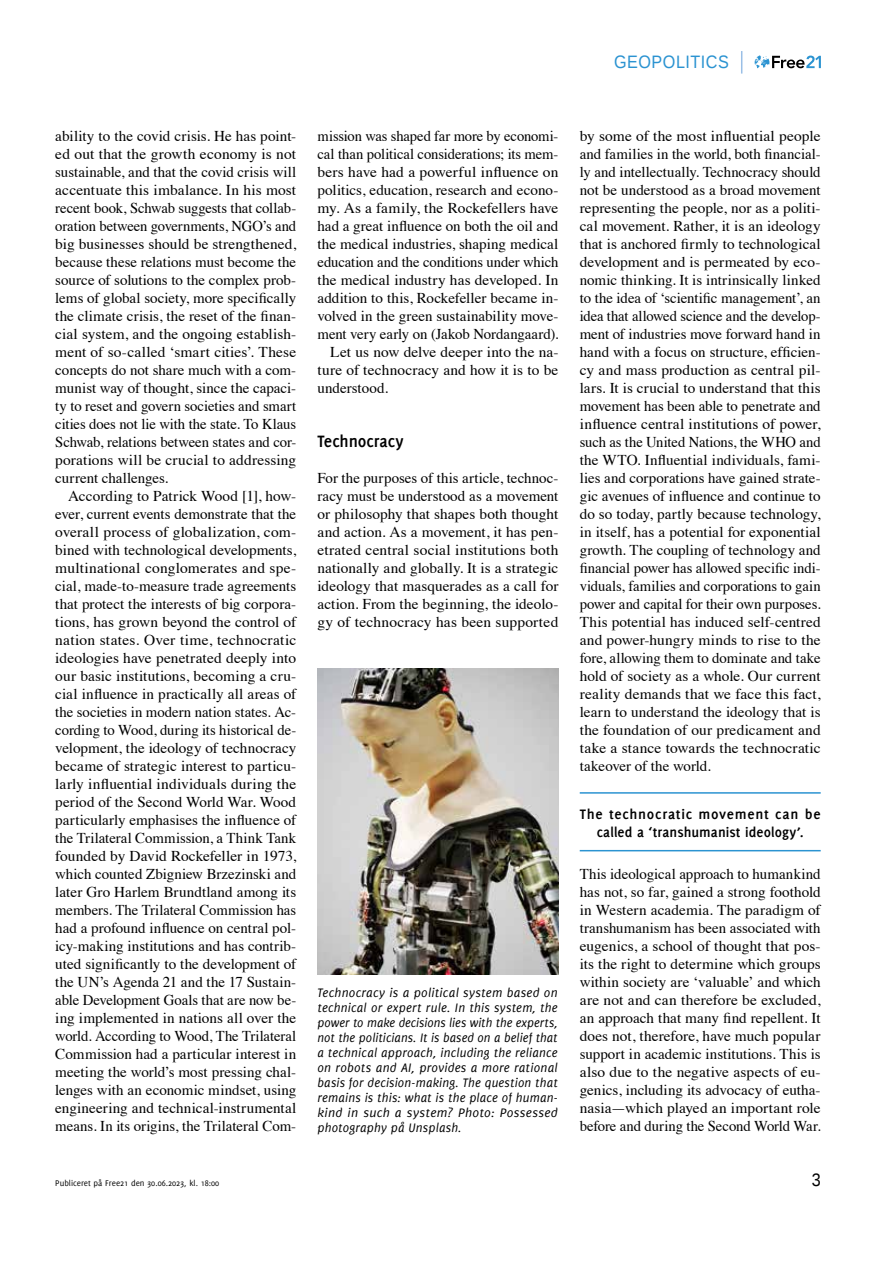
<style>
.page{position:relative;width:893px;height:1263px;background:#fff}
.page>*{position:absolute;margin:0;border:0;box-sizing:border-box;transform-origin:0 0}
.t1{font:18px "Liberation Sans";letter-spacing:.03em;color:#2b93d1;scale:.9 1}
.t2{font:700 18px "Delicious";letter-spacing:-.005em;color:#000}
.t3{font:18px "Liberation Sans";color:#000;scale:.9 1}
.t4{font:15px/18px "Times";letter-spacing:.005em;color:#000;text-align:justify}
.t5{font:700 15px/18px "Delicious";letter-spacing:.035em;color:#000;text-align:center}
.t6{font:italic 13.5px/15px "Delicious";letter-spacing:.015em;color:#000;text-align:justify}
.t7{font:9px "Delicious";color:#000}
</style>
<div class="page">
<svg style="left:755px;top:55px;width:66px;height:13px"></svg>
<svg style="left:741px;top:51px;width:1px;height:23px"></svg>
<hr style="left:580px;top:792px;width:241px;height:2px;background:#2b93d1">
<hr style="left:580px;top:850px;width:241px;height:1px;background:#2b93d1">
<img style="left:317px;top:669px;width:241px;height:306px">
<p class="t1" style="left:614px;top:52px;width:129px">GEOPOLITICS</p>
<p class="t4" style="left:55px;top:126px;width:242px">ability to the covid crisis. He has point&shy;ed out that the growth economy is not sustainable, and that the covid crisis will accentuate this imbalance. In his most recent book, Schwab suggests that collab&shy;oration between governments, NGO’s and big businesses should be strengthened, because these relations must become the source of solutions to the complex prob&shy;lems of global society, more specifically the climate crisis, the reset of the finan&shy;cial system, and the ongoing establish&shy;ment of so-called ‘smart cities’. These concepts do not share much with a com&shy;munist way of thought, since the capaci&shy;ty to reset and govern societies and smart cities does not lie with the state. To Klaus Schwab, relations between states and cor&shy;porations will be crucial to addressing current challenges.</p>
<p class="t4" style="left:55px;top:486px;width:242px;text-indent:13px">According to Patrick Wood [1], how&shy;ever, current events demonstrate that the overall process of globalization, com&shy;bined with technological developments, multinational conglomerates and spe&shy;cial, made-to-measure trade agreements that protect the interests of big corpora&shy;tions, has grown beyond the control of nation states. Over time, technocratic ideologies have penetrated deeply into our basic institutions, becoming a cru&shy;cial influence in practically all areas of the societies in modern nation states. Ac&shy;cording to Wood, during its historical de&shy;velopment, the ideology of technocracy became of strategic interest to particu&shy;larly influential individuals during the period of the Second World War. Wood particularly emphasises the influence of the Trilateral Commission, a Think Tank founded by David Rockefeller in 1973, which counted Zbigniew Brzezinski and later Gro Harlem Brundtland among its members. The Trilateral Commission has had a profound influence on central pol&shy;icy-making institutions and has contrib&shy;uted significantly to the development of the UN’s Agenda 21 and the 17 Sustain&shy;able Development Goals that are now be&shy;ing implemented in nations all over the world. According to Wood, The Trilateral Commission had a particular interest in meeting the world’s most pressing chal&shy;lenges with an economic mindset, using engineering and technical-instrumental means. In its origins, the Trilateral Com-</p>
<p class="t4" style="left:317px;top:126px;width:242px">mission was shaped far more by economi-</p>
<p class="t4" style="left:317px;top:144px;width:242px">cal than political considerations; its mem-</p>
<p class="t4" style="left:317px;top:162px;width:242px">bers have had a powerful influence on</p>
<p class="t4" style="left:317px;top:180px;width:242px">politics, education, research and econo-</p>
<p class="t4" style="left:317px;top:198px;width:242px">my. As a family, the Rockefellers have</p>
<p class="t4" style="left:317px;top:216px;width:242px">had a great influence on both the oil and</p>
<p class="t4" style="left:317px;top:234px;width:242px">the medical industries, shaping medical</p>
<p class="t4" style="left:317px;top:252px;width:242px">education and the conditions under which</p>
<p class="t4" style="left:317px;top:270px;width:242px">the medical industry has developed. In</p>
<p class="t4" style="left:317px;top:288px;width:242px">addition to this, Rockefeller became in-</p>
<p class="t4" style="left:317px;top:306px;width:242px">volved in the green sustainability move-</p>
<p class="t4" style="left:317px;top:324px;width:242px">ment very early on (Jakob Nordangaard).</p>
<p class="t4" style="left:330px;top:342px;width:230px">Let us now delve deeper into the na-</p>
<p class="t4" style="left:317px;top:360px;width:242px">ture of technocracy and how it is to be</p>
<p class="t4" style="left:317px;top:378px;width:72px">understood.</p>
<p class="t2" style="left:317px;top:431px;width:87px">Technocracy</p>
<p class="t4" style="left:317px;top:468px;width:242px">For the purposes of this article, technoc&shy;racy must be understood as a movement or philosophy that shapes both thought and action. As a movement, it has pen&shy;etrated central social institutions both nationally and globally. It is a strategic ideology that masquerades as a call for action. From the beginning, the ideolo&shy;gy of technocracy has been supported</p>
<p class="t6" style="left:317px;top:985px;width:242px">Technocracy is a political system based on technical or expert rule. In this system, the power to make decisions lies with the experts, not the politicians. It is based on a belief that a technical approach, including the reliance on robots and AI, provides a more rational basis for decision-making. The question that remains is this: what is the place of human&shy;kind in such a system? Photo: Possessed photography på Unsplash.</p>
<p class="t4" style="left:580px;top:126px;width:242px">by some of the most influential people and families in the world, both financial&shy;ly and intellectually. Technocracy should not be understood as a broad movement representing the people, nor as a politi&shy;cal movement. Rather, it is an ideology that is anchored firmly to technological development and is permeated by eco&shy;nomic thinking. It is intrinsically linked to the idea of ‘scientific management’, an idea that allowed science and the develop&shy;ment of industries move forward hand in hand with a focus on structure, efficien&shy;cy and mass production as central pil&shy;lars. It is crucial to understand that this movement has been able to penetrate and influence central institutions of power, such as the United Nations, the WHO and the WTO. Influential individuals, fami&shy;lies and corporations have gained strate&shy;gic avenues of influence and continue to do so today, partly because technology, in itself, has a potential for exponential growth. The coupling of technology and financial power has allowed specific indi&shy;viduals, families and corporations to gain power and capital for their own purposes.<br>This potential has induced self-centred and power-hungry minds to rise to the fore, allowing them to dominate and take hold of society as a whole. Our current reality demands that we face this fact, learn to understand the ideology that is the foundation of our predicament and take a stance towards the technocratic takeover of the world.</p>
<p class="t5" style="left:580px;top:805px;width:242px">The technocratic movement can be called a ‘transhumanist ideology’.</p>
<p class="t4" style="left:580px;top:864px;width:242px">This ideological approach to humankind has not, so far, gained a strong foothold in Western academia. The paradigm of transhumanism has been associated with eugenics, a school of thought that pos&shy;its the right to determine which groups within society are ‘valuable’ and which are not and can therefore be excluded, an approach that many find repellent. It does not, therefore, have much popular support in academic institutions. This is also due to the negative aspects of eu&shy;genics, including its advocacy of eutha&shy;nasia—which played an important role before and during the Second World War.</p>
<p class="t7" style="left:55px;top:1177px;width:165px">Publiceret på Free21 den 30.06.2023, kl. 18:00</p>
<p class="t3" style="left:812px;top:1169px;width:12px">3</p>
</div>
